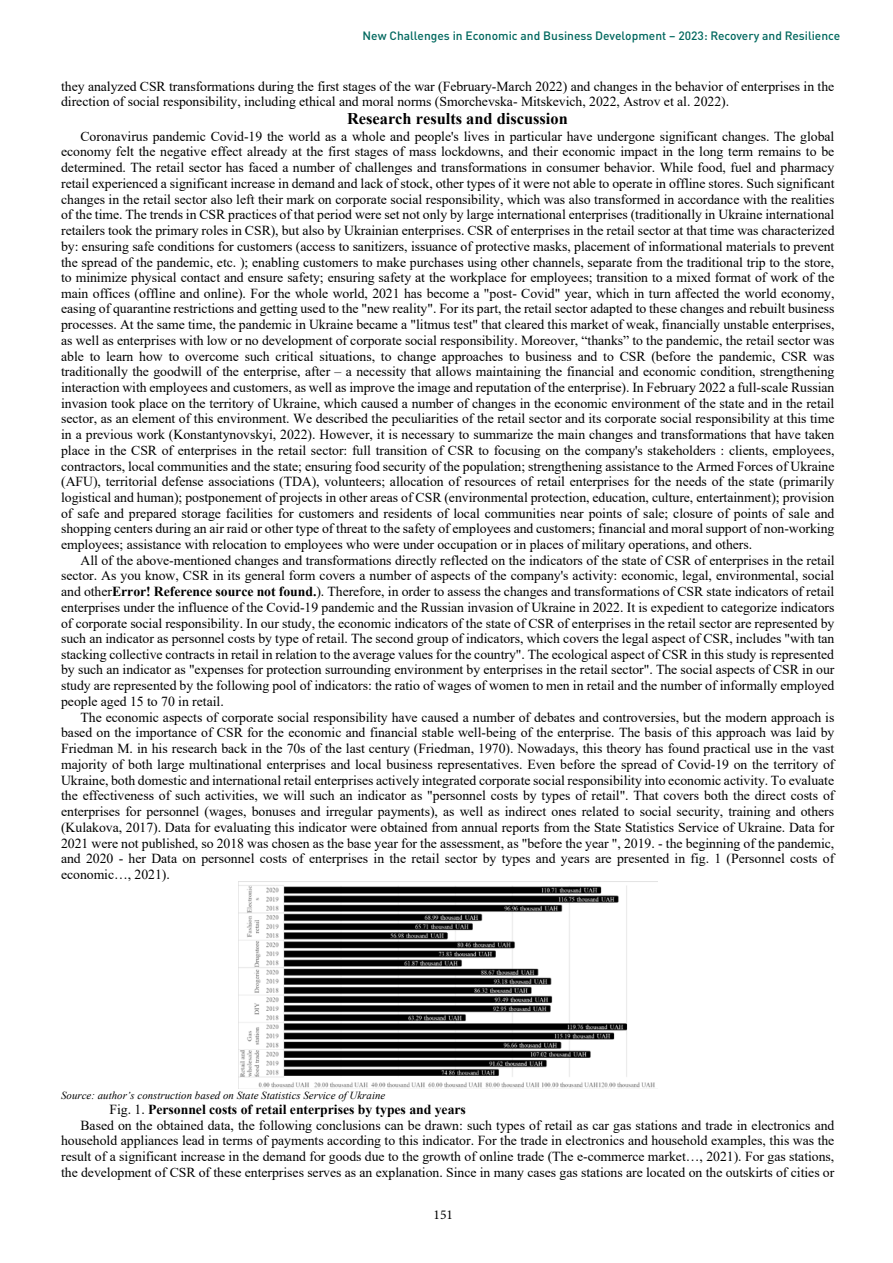
<style>
.page{position:relative;width:893px;height:1263px;background:#fff}
.page>*{position:absolute;margin:0;border:0;box-sizing:border-box;transform-origin:0 0}
.t1{font:700 16.35px "Times New Roman";color:#000}
.t2{font:13.8px/15.8px "Times New Roman";letter-spacing:-.005em;color:#000;text-align:justify}
.t3{font:700 13.8px "Times New Roman";letter-spacing:-.005em;color:#000}
.t4{font:13.5px "Minion Pro";color:#000}
.t5{font:500 12px "DIN Pro";color:#00685e}
.t6{font:italic 10.8px "Times New Roman";letter-spacing:.005em;color:#000}
.s1{font-weight:700}
.s2{font-weight:400}
</style>
<div class="page">
<img style="left:238px;top:882px;width:417px;height:206px">
<p class="t5" style="left:363px;top:26px;width:479px">New Challenges in Economic and Business Development – 2023: Recovery and Resilience</p>
<p class="t2" style="left:61px;top:78px;width:775px">they analyzed CSR transformations during the first stages of the war (February-March 2022) and changes in the behavior of enterprises in the direction of social responsibility, including ethical and moral norms (Smorchevska- Mitskevich, 2022, Astrov et al. 2022).</p>
<p class="t1" style="left:347px;top:107px;width:222px">Research results and discussion</p>
<p class="t2" style="left:61px;top:128px;width:775px;text-indent:19px">Coronavirus pandemic Covid-19 the world as a whole and people's lives in particular have undergone significant changes. The global economy felt the negative effect already at the first stages of mass lockdowns, and their economic impact in the long term remains to be determined. The retail sector has faced a number of challenges and transformations in consumer behavior. While food, fuel and pharmacy retail experienced a significant increase in demand and lack of stock, other types of it were not able to operate in offline stores. Such significant changes in the retail sector also left their mark on corporate social responsibility, which was also transformed in accordance with the realities of the time. The trends in CSR practices of that period were set not only by large international enterprises (traditionally in Ukraine international retailers took the primary roles in CSR), but also by Ukrainian enterprises. CSR of enterprises in the retail sector at that time was characterized by: ensuring safe conditions for customers (access to sanitizers, issuance of protective masks, placement of informational materials to prevent the spread of the pandemic, etc. ); enabling customers to make purchases using other channels, separate from the traditional trip to the store, to minimize physical contact and ensure safety; ensuring safety at the workplace for employees; transition to a mixed format of work of the main offices (offline and online). For the whole world, 2021 has become a "post- Covid" year, which in turn affected the world economy, easing of quarantine restrictions and getting used to the "new reality". For its part, the retail sector adapted to these changes and rebuilt business processes. At the same time, the pandemic in Ukraine became a "litmus test" that cleared this market of weak, financially unstable enterprises, as well as enterprises with low or no development of corporate social responsibility. Moreover, “thanks” to the pandemic, the retail sector was able to learn how to overcome such critical situations, to change approaches to business and to CSR (before the pandemic, CSR was traditionally the goodwill of the enterprise, after – a necessity that allows maintaining the financial and economic condition, strengthening interaction with employees and customers, as well as improve the image and reputation of the enterprise). In February 2022 a full-scale Russian invasion took place on the territory of Ukraine, which caused a number of changes in the economic environment of the state and in the retail sector, as an element of this environment. We described the peculiarities of the retail sector and its corporate social responsibility at this time in a previous work (Konstantynovskyi, 2022). However, it is necessary to summarize the main changes and transformations that have taken place in the CSR of enterprises in the retail sector: full transition of CSR to focusing on the company's stakeholders : clients, employees, contractors, local communities and the state; ensuring food security of the population; strengthening assistance to the Armed Forces of Ukraine (AFU), territorial defense associations (TDA), volunteers; allocation of resources of retail enterprises for the needs of the state (primarily logistical and human); postponement of projects in other areas of CSR (environmental protection, education, culture, entertainment); provision of safe and prepared storage facilities for customers and residents of local communities near points of sale; closure of points of sale and shopping centers during an air raid or other type of threat to the safety of employees and customers; financial and moral support of non-working employees; assistance with relocation to employees who were under occupation or in places of military operations, and others.</p>
<p class="t2" style="left:61px;top:552px;width:775px;text-indent:19px">All of the above-mentioned changes and transformations directly reflected on the indicators of the state of CSR of enterprises in the retail sector. As you know, CSR in its general form covers a number of aspects of the company's activity: economic, legal, environmental, social and other<span class="s1">Error! Reference source not found.</span>). Therefore, in order to assess the changes and transformations of CSR state indicators of retail enterprises under the influence of the Covid-19 pandemic and the Russian invasion of Ukraine in 2022. It is expedient to categorize indicators of corporate social responsibility. In our study, the economic indicators of the state of CSR of enterprises in the retail sector are represented by such an indicator as personnel costs by type of retail. The second group of indicators, which covers the legal aspect of CSR, includes "with tan stacking collective contracts in retail in relation to the average values for the country". The ecological aspect of CSR in this study is represented by such an indicator as "expenses for protection surrounding environment by enterprises in the retail sector". The social aspects of CSR in our study are represented by the following pool of indicators: the ratio of wages of women to men in retail and the number of informally employed people aged 15 to 70 in retail.</p>
<p class="t2" style="left:61px;top:709px;width:775px;text-indent:19px">The economic aspects of corporate social responsibility have caused a number of debates and controversies, but the modern approach is based on the importance of CSR for the economic and financial stable well-being of the enterprise. The basis of this approach was laid by Friedman M. in his research back in the 70s of the last century (Friedman, 1970). Nowadays, this theory has found practical use in the vast majority of both large multinational enterprises and local business representatives. Even before the spread of Covid-19 on the territory of Ukraine, both domestic and international retail enterprises actively integrated corporate social responsibility into economic activity. To evaluate the effectiveness of such activities, we will such an indicator as "personnel costs by types of retail". That covers both the direct costs of enterprises for personnel (wages, bonuses and irregular payments), as well as indirect ones related to social security, training and others (Kulakova, 2017). Data for evaluating this indicator were obtained from annual reports from the State Statistics Service of Ukraine. Data for 2021 were not published, so 2018 was chosen as the base year for the assessment, as "before the year ", 2019. - the beginning of the pandemic, and 2020 - her Data on personnel costs of enterprises in the retail sector by types and years are presented in fig. 1 (Personnel costs of economic…, 2021).</p>
<p class="t6" style="left:61px;top:1088px;width:326px">Source: author’s construction based on State Statistics Service of Ukraine</p>
<p class="t3" style="left:110px;top:1099px;width:358px"><span class="s2">Fig. 1.</span> Personnel costs of retail enterprises by types and years</p>
<p class="t2" style="left:81px;top:1117px;width:755px">Based on the obtained data, the following conclusions can be drawn: such types of retail as car gas stations and trade in electronics and</p>
<p class="t2" style="left:61px;top:1132px;width:775px">household appliances lead in terms of payments according to this indicator. For the trade in electronics and household examples, this was the</p>
<p class="t2" style="left:61px;top:1148px;width:775px">result of a significant increase in the demand for goods due to the growth of online trade (The e-commerce market…, 2021). For gas stations,</p>
<p class="t2" style="left:61px;top:1164px;width:775px">the development of CSR of these enterprises serves as an explanation. Since in many cases gas stations are located on the outskirts of cities or</p>
<p class="t4" style="left:434px;top:1206px;width:21px">151</p>
</div>
